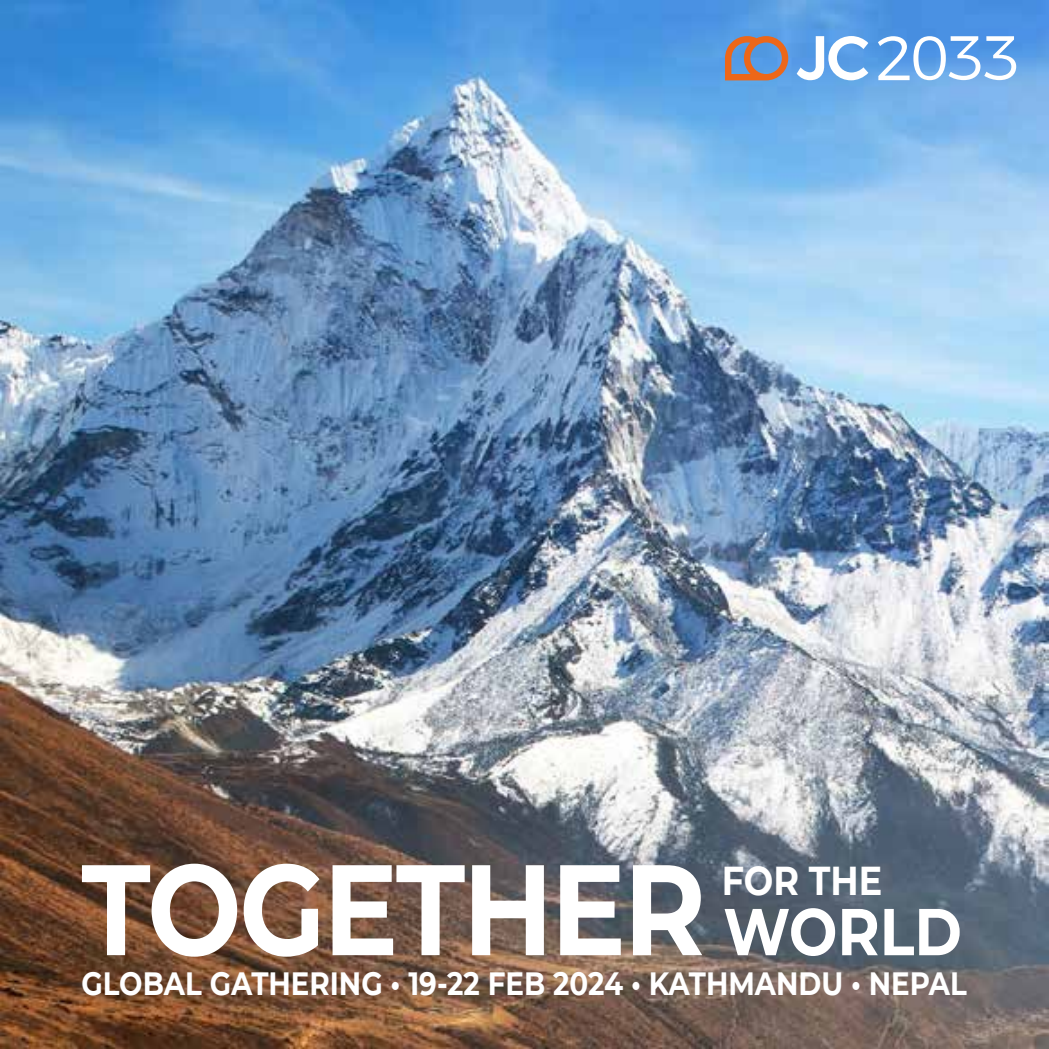
<style>
.page{position:relative;width:1049px;height:1049px;background:#fff}
.page>*{position:absolute;margin:0;border:0;box-sizing:border-box;transform-origin:0 0}
.t1{font:700 128.5px "Montserrat";letter-spacing:-.02em;color:#fff;scale:.87 1}
.t2{font:700 40.25px "Montserrat";color:#fff;scale:.87 1}
.t3{font:700 32.25px "Montserrat";color:#fff;scale:.86 1}
.s1{font-size:66.25px}
</style>
<div class="page">
<img style="left:0;top:0;width:1049px;height:1049px">
<svg style="left:725px;top:36px;width:63px;height:44px"></svg>
<svg style="left:797px;top:36px;width:71px;height:44px"></svg>
<svg style="left:878px;top:36px;width:138px;height:44px"></svg>
<h1 class="t1" style="left:81px;top:817px;width:1013px">TOGETHER <span class="s1">WORLD</span></h1>
<p class="t2" style="left:722px;top:852px;width:186px">FOR THE</p>
<p class="t3" style="left:81px;top:960px;width:1031px">GLOBAL GATHERING • 19-22 FEB 2024 • KATHMANDU • NEPAL</p>
</div>
